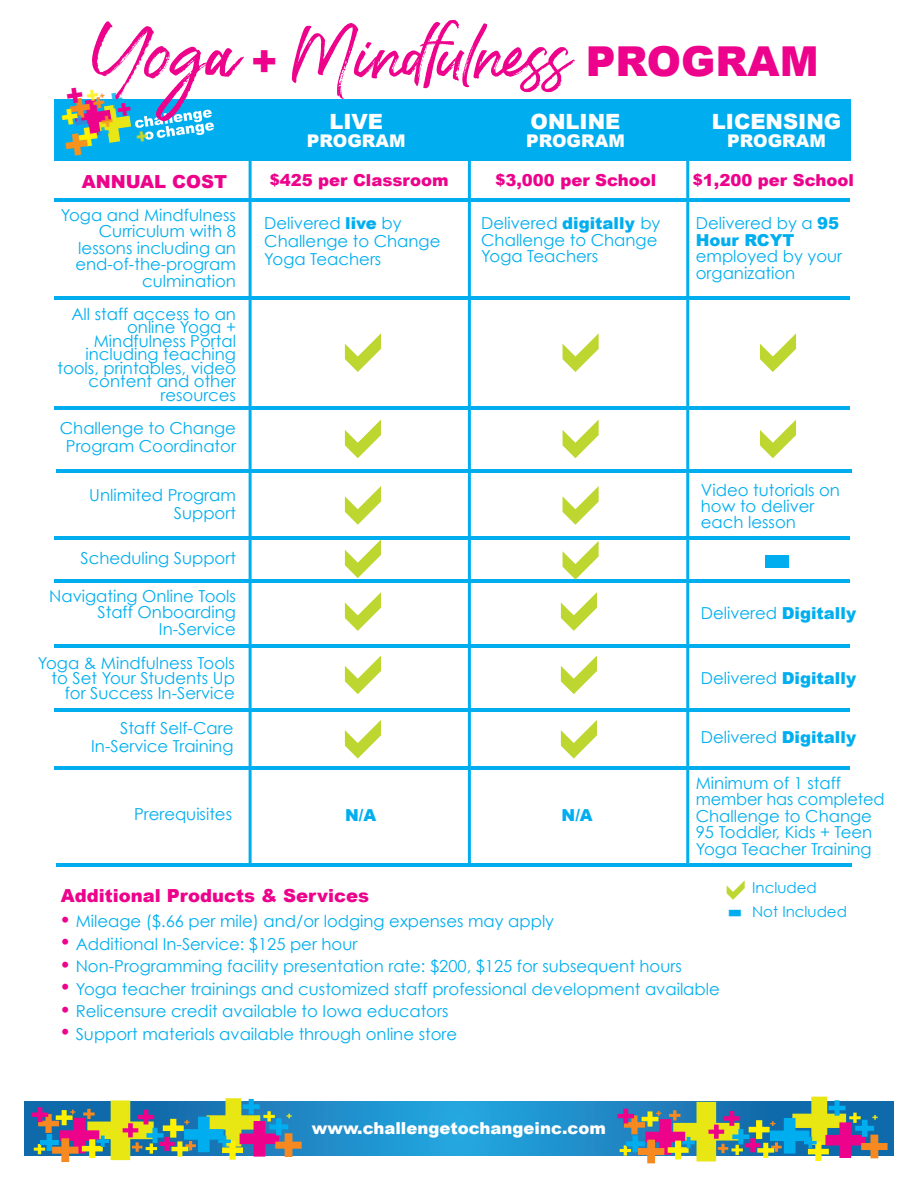
<style>
.page{position:relative;width:918px;height:1188px;background:#fff}
.page>*{position:absolute;margin:0;border:0;box-sizing:border-box;transform-origin:0 0}
.t1{font:103.8px "Something Fresh";color:#ed028c}
.t2{font:94.5px "Something Fresh";color:#ed028c}
.t3{font:900 82.5px "Arial";color:#00aeef}
.t4{font:900 41.25px "Arial";color:#ed028c}
.t5{font:900 41.25px "Arial";color:#00aeef}
.t6{font:900 21px "Arial";color:#fff}
.t7{font:900 18px "Arial";color:#ed028c}
.t8{font:900 17.4px "Arial";color:#fff}
.t9{font:16.5px/16.5px "Century Gothic";color:#00aeef;text-align:right}
.t10{font:900 16.5px "Arial";color:#ed028c}
.t11{font:900 16.5px "Arial";color:#fff}
.t12{font:900 16.5px "Arial";color:#00aeef}
.t13{font:15px/23.5px "Century Gothic";color:#00aeef}
.s1{font-size:15px}
.s2{font-family:"Arial";font-weight:900}
.s3{font-family:"Arial";font-weight:900;font-size:18px;color:#ed028c}
</style>
<div class="page">
<div style="left:54px;top:99px;width:796px;height:61px;background:#00aeef"></div>
<svg style="left:24px;top:1101px;width:870px;height:55px;background:#2095d0"></svg>
<svg style="left:618px;top:1097px;width:270px;height:66px;background:#889b91"></svg>
<svg style="left:32px;top:1098px;width:270px;height:64px;background:#85998f"></svg>
<hr style="left:54px;top:198px;width:796px;height:4px;background:#00aeef">
<hr style="left:54px;top:406px;width:796px;height:4px;background:#00aeef">
<hr style="left:54px;top:296px;width:796px;height:4px;background:#00aeef">
<hr style="left:57px;top:469px;width:795px;height:4px;background:#00aeef">
<hr style="left:54px;top:536px;width:796px;height:4px;background:#00aeef">
<hr style="left:54px;top:579px;width:796px;height:4px;background:#00aeef">
<hr style="left:54px;top:644px;width:796px;height:4px;background:#00aeef">
<hr style="left:54px;top:708px;width:796px;height:4px;background:#00aeef">
<hr style="left:54px;top:766px;width:796px;height:4px;background:#00aeef">
<hr style="left:56px;top:863px;width:795px;height:4px;background:#00aeef">
<hr style="left:249px;top:153px;width:3px;height:710px;background:#00aeef">
<hr style="left:468px;top:118px;width:3px;height:745px;background:#00aeef">
<hr style="left:686px;top:118px;width:3px;height:745px;background:#00aeef">
<svg style="left:135px;top:109px;width:79px;height:31px"></svg>
<h1 class="t1" style="left:92px;top:-5px;width:149px">Yoga</h1>
<h3 class="t4" style="left:251px;top:31px;width:29px">+</h3>
<h2 class="t2" style="left:292px;top:1px;width:282px">Mindfulness</h2>
<h3 class="t4" style="left:586px;top:31px;width:235px">PROGRAM</h3>
<p class="t6" style="left:329px;top:106px;width:55px">LIVE</p>
<p class="t8" style="left:307px;top:128px;width:100px">PROGRAM</p>
<p class="t6" style="left:531px;top:106px;width:91px">ONLINE</p>
<p class="t8" style="left:526px;top:128px;width:100px">PROGRAM</p>
<p class="t6" style="left:712px;top:106px;width:131px">LICENSING</p>
<p class="t8" style="left:727px;top:128px;width:100px">PROGRAM</p>
<p class="t7" style="left:82px;top:168px;width:147px">ANNUAL COST</p>
<p class="t10" style="left:270px;top:169px;width:180px"><span class="s1">$</span>425 per Classroom</p>
<p class="t10" style="left:495px;top:169px;width:163px"><span class="s1">$</span>3,000 per School</p>
<p class="t10" style="left:693px;top:169px;width:163px"><span class="s1">$</span>1,200 per School</p>
<p class="t9" style="left:61px;top:207px;width:177px">Yoga and Mindfulness<br>Curriculum with 8 lessons including an end-of-the-program culmination</p>
<p class="t9" style="left:57px;top:307px;width:180px;line-height:13.5px">All staff access to an online Yoga +<br>Mindfulness Portal including teaching tools, printables, video content and other resources</p>
<p class="t9" style="left:60px;top:419px;width:178px;line-height:18px;text-align:center">Challenge to Change<br>Program Coordinator</p>
<p class="t9" style="left:89px;top:486px;width:148px;line-height:18px">Unlimited Program<br>Support</p>
<p class="t9" style="left:81px;top:550px;width:157px">Scheduling Support</p>
<p class="t9" style="left:49px;top:587px;width:188px">Navigating Online Tools<br>Staff Onboarding<br>In-Service</p>
<p class="t9" style="left:38px;top:656px;width:199px;line-height:15px">Yoga &amp; Mindfulness Tools to Set Your Students Up for Success In-Service</p>
<p class="t9" style="left:91px;top:719px;width:144px;line-height:18px">Staff Self-Care<br>In-Service Training</p>
<p class="t9" style="left:134px;top:806px;width:100px">Prerequisites</p>
<p class="t9" style="left:264px;top:214px;width:178px;line-height:18px;text-align:left">Delivered <span class="s2">live</span> by<br>Challenge to Change<br>Yoga Teachers</p>
<p class="t9" style="left:481px;top:215px;width:181px;text-align:left">Delivered <span class="s2">digitally</span> by<br>Challenge to Change<br>Yoga Teachers</p>
<p class="t9" style="left:696px;top:215px;width:145px">Delivered by a <span class="s2">95</span></p>
<p class="t12" style="left:696px;top:228px;width:100px">Hour RCYT</p>
<p class="t9" style="left:696px;top:248px;width:148px;text-align:left">employed by your organization</p>
<p class="t9" style="left:701px;top:482px;width:141px;line-height:15.8px;text-align:left">Video tutorials on how to deliver each lesson</p>
<h3 class="t3" style="left:763px;top:494px;width:29px">-</h3>
<p class="t9" style="left:701px;top:604px;width:157px">Delivered <span class="s2">Digitally</span></p>
<p class="t9" style="left:701px;top:669px;width:157px">Delivered <span class="s2">Digitally</span></p>
<p class="t9" style="left:701px;top:729px;width:157px">Delivered <span class="s2">Digitally</span></p>
<p class="t12" style="left:345px;top:803px;width:33px">N/A</p>
<p class="t12" style="left:562px;top:803px;width:33px">N/A</p>
<p class="t9" style="left:696px;top:774px;width:190px;text-align:left">Minimum of 1 staff member has completed<br>Challenge to Change<br>95 Toddler, Kids + Teen<br>Yoga Teacher Training</p>
<p class="t7" style="left:61px;top:883px;width:310px">Additional Products &amp; Services</p>
<p class="t9" style="left:61px;top:913px;width:495px"><span class="s3">•</span> Mileage ($.66 per mile) and/or lodging expenses may apply</p>
<p class="t9" style="left:61px;top:935px;width:298px"><span class="s3">•</span> Additional In-Service: $125 per hour</p>
<p class="t9" style="left:61px;top:958px;width:623px"><span class="s3">•</span> Non-Programming facility presentation rate: $200, $125 for subsequent hours</p>
<p class="t9" style="left:61px;top:980px;width:661px"><span class="s3">•</span> Yoga teacher trainings and customized staff professional development available</p>
<p class="t9" style="left:61px;top:1003px;width:389px"><span class="s3">•</span> Relicensure credit available to Iowa educators</p>
<p class="t9" style="left:61px;top:1025px;width:398px"><span class="s3">•</span> Support materials available through online store</p>
<h3 class="t5" style="left:728px;top:880px;width:15px">-</h3>
<p class="t13" style="left:752px;top:876px;width:96px">Included<br>Not Included</p>
<p class="t11" style="left:312px;top:1117px;width:296px">www.challengetochangeinc.com</p>
</div>
